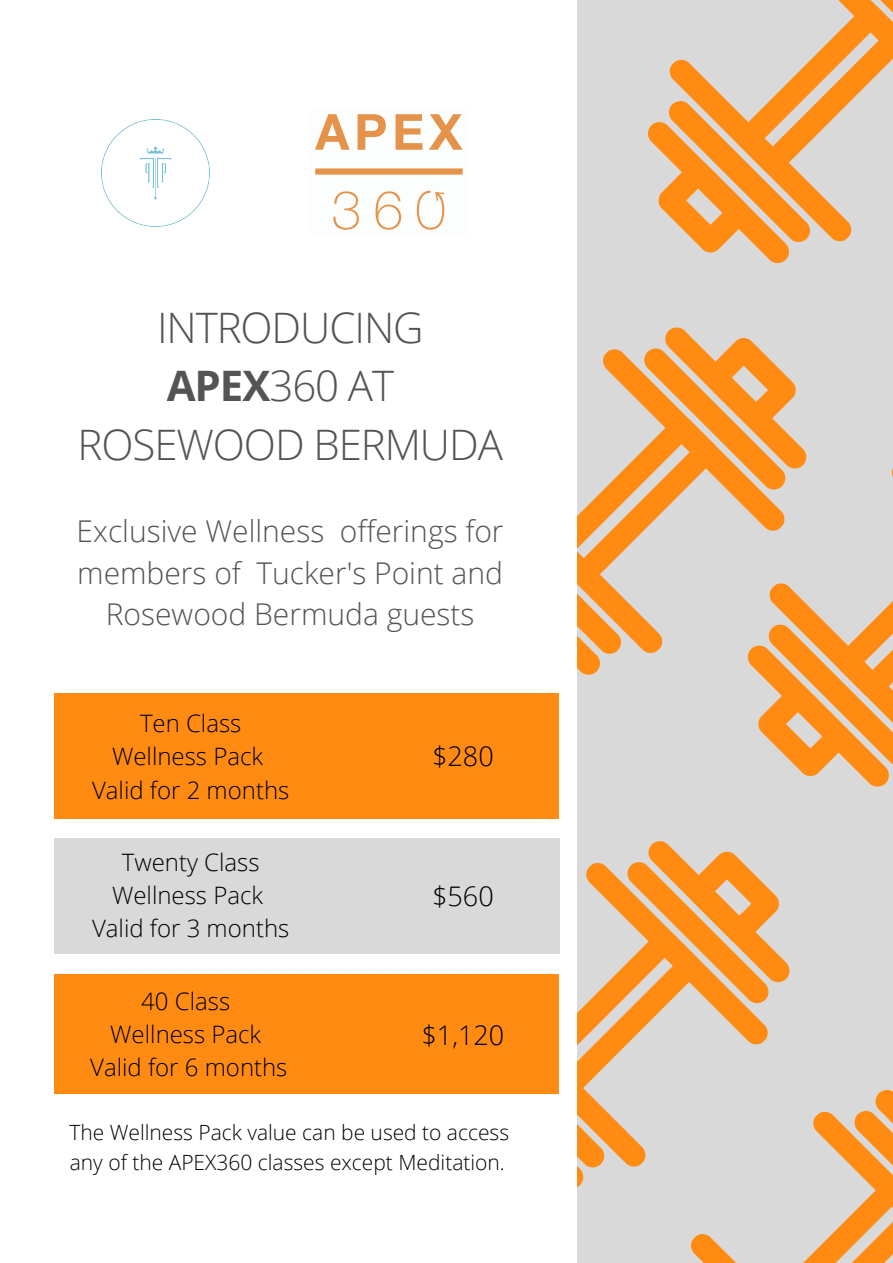
<style>
.page{position:relative;width:893px;height:1263px;background:#d9d9d9}
.page>*{position:absolute;margin:0;border:0;box-sizing:border-box;transform-origin:0 0}
.t1{font:300 42px/58.5px "Open Sans";letter-spacing:-.025em;color:#545454;text-align:center}
.t2{font:300 30px/41.6px "Open Sans";color:#545454;text-align:center}
.t3{font:300 27px "Open Sans";color:#000}
.t4{font:300 24px/33.2px "Open Sans";color:#000;text-align:center}
.t5{font:300 21px/29.2px "Open Sans";color:#000}
.s1{font-weight:700}
</style>
<div class="page">
<svg style="left:577px;top:327px;width:316px;height:460px"></svg>
<svg style="left:577px;top:841px;width:316px;height:422px"></svg>
<svg style="left:648px;top:0;width:245px;height:263px"></svg>
<div style="left:0;top:0;width:577px;height:1263px;background:#fff"></div>
<img style="left:101px;top:119px;width:108px;height:108px">
<img style="left:315px;top:114px;width:148px;height:116px">
<div style="left:54px;top:693px;width:505px;height:126px;background:#ff8b12"></div>
<div style="left:54px;top:838px;width:505px;height:115px;background:#d9d9d9"></div>
<div style="left:54px;top:975px;width:505px;height:119px;background:#ff8b12"></div>
<h1 class="t1" style="left:78px;top:297px;width:427px">INTRODUCING<br><span class="s1">APEX</span>360 AT<br>ROSEWOOD BERMUDA</h1>
<p class="t2" style="left:77px;top:509px;width:428px">Exclusive Wellness offerings for members of Tucker's Point and<br>Rosewood Bermuda guests</p>
<p class="t4" style="left:92px;top:706px;width:199px">Ten Class<br>Wellness Pack<br>Valid for 2 months</p>
<p class="t4" style="left:92px;top:845px;width:199px">Twenty Class<br>Wellness Pack<br>Valid for 3 months</p>
<p class="t4" style="left:90px;top:983px;width:199px">40 Class<br>Wellness Pack<br>Valid for 6 months</p>
<p class="t3" style="left:432px;top:738px;width:63px">$280</p>
<p class="t3" style="left:432px;top:877px;width:63px">$560</p>
<p class="t3" style="left:421px;top:1016px;width:84px">$1,120</p>
<p class="t5" style="left:69px;top:1117px;width:441px">The Wellness Pack value can be used to access any of the APEX360 classes except Meditation.</p>
</div>
